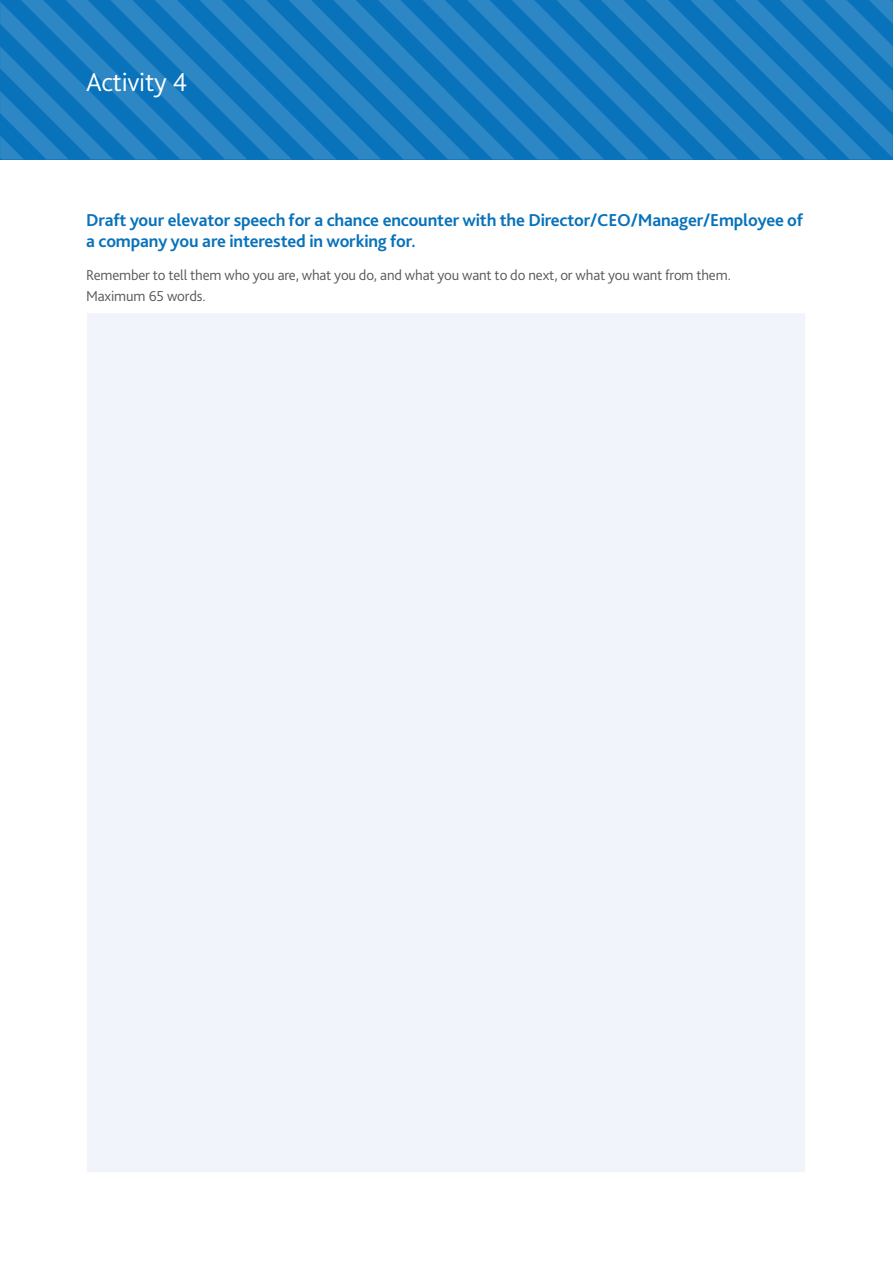
<style>
.page{position:relative;width:893px;height:1263px;background:#fff}
.page>*{position:absolute;margin:0;border:0;box-sizing:border-box;transform-origin:0 0}
.t1{font:300 27px "Bliss 2";letter-spacing:-.01em;color:#fff}
.t2{font:700 18px/21px "Bliss 2";letter-spacing:-.01em;color:#0872ba}
.t3{font:300 15px/21px "Bliss 2";letter-spacing:-.01em;color:#57585a}
</style>
<div class="page">
<svg style="left:0;top:0;width:893px;height:159px;background:#197cbe"></svg>
<div style="left:86px;top:312px;width:720px;height:861px;background:#f1f4fa"></div>
<hr style="left:86px;top:313px;width:1px;height:859px;background:#fff">
<hr style="left:805px;top:313px;width:1px;height:859px;background:#fff">
<hr style="left:86px;top:312px;width:720px;height:1px;background:#fff">
<hr style="left:86px;top:1172px;width:720px;height:2px;background:#fff">
<h1 class="t1" style="left:86px;top:65px;width:103px">Activity 4</h1>
<p class="t2" style="left:86px;top:209px;width:718px">Draft your elevator speech for a chance encounter with the Director/CEO/Manager/Employee of a company you are interested in working for.</p>
<p class="t3" style="left:86px;top:265px;width:646px">Remember to tell them who you are, what you do, and what you want to do next, or what you want from them.<br>Maximum 65 words.</p>
</div>
